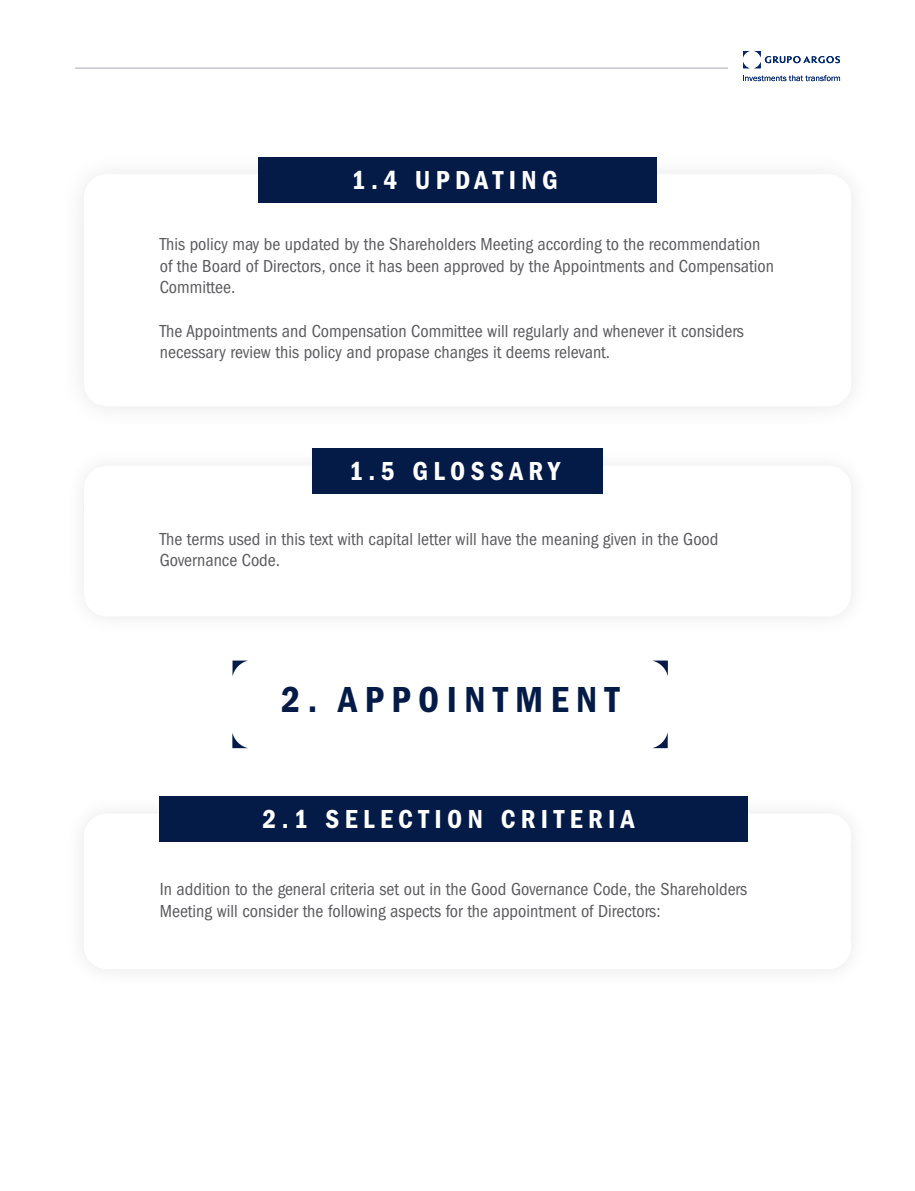
<style>
.page{position:relative;width:915px;height:1191px;background:#fff}
.page>*{position:absolute;margin:0;border:0;box-sizing:border-box;transform-origin:0 0}
.t1{font:37.5px "ITC Franklin Gothic Std Dm Cd";letter-spacing:.2em;color:#041b48}
.t2{font:27px "ITC Franklin Gothic Std Dm Cd";letter-spacing:.2em;color:#fff}
.t3{font:condensed 18px/21.6px "ITC Franklin Gothic Std";color:#5b5b5f}
</style>
<div class="page">
<img style="left:81px;top:157px;width:772px;height:252px">
<div style="left:84px;top:174px;width:766px;height:232px;background:#fff;border-radius:23px"></div>
<div style="left:258px;top:157px;width:398px;height:45px;background:#041b48"></div>
<img style="left:83px;top:448px;width:770px;height:170px">
<div style="left:84px;top:465px;width:766px;height:151px;background:#fff;border-radius:23px"></div>
<div style="left:312px;top:448px;width:290px;height:46px;background:#041b48"></div>
<img style="left:82px;top:796px;width:771px;height:176px">
<div style="left:84px;top:813px;width:766px;height:156px;background:#fff;border-radius:23px"></div>
<div style="left:159px;top:796px;width:588px;height:45px;background:#041b48"></div>
<svg style="left:652px;top:660px;width:15px;height:14px"></svg>
<svg style="left:653px;top:735px;width:14px;height:13px"></svg>
<svg style="left:232px;top:733px;width:15px;height:15px"></svg>
<svg style="left:232px;top:660px;width:16px;height:16px"></svg>
<hr style="left:75px;top:68px;width:652px;height:1px;background:#c3c4ca">
<svg style="left:743px;top:51px;width:96px;height:17px"></svg>
<svg style="left:743px;top:75px;width:96px;height:6px"></svg>
<h2 class="t2" style="left:352px;top:164px;width:207px">1.4 UPDATING</h2>
<p class="t3" style="left:160px;top:234px;width:615px">This policy may be updated by the Shareholders Meeting according to the recommendation of the Board of Directors, once it has been approved by the Appointments and Compensation<br>Committee.</p>
<p class="t3" style="left:160px;top:320px;width:585px">The Appointments and Compensation Committee will regularly and whenever it considers necessary review this policy and propase changes it deems relevant.</p>
<h2 class="t2" style="left:349px;top:456px;width:212px">1.5 GLOSSARY</h2>
<p class="t3" style="left:160px;top:528px;width:560px">The terms used in this text with capital letter will have the meaning given in the Good<br>Governance Code.</p>
<h1 class="t1" style="left:281px;top:678px;width:340px">2. APPOINTMENT</h1>
<h2 class="t2" style="left:262px;top:803px;width:373px">2.1 SELECTION CRITERIA</h2>
<p class="t3" style="left:160px;top:878px;width:589px">In addition to the general criteria set out in the Good Governance Code, the Shareholders<br>Meeting will consider the following aspects for the appointment of Directors:</p>
</div>
